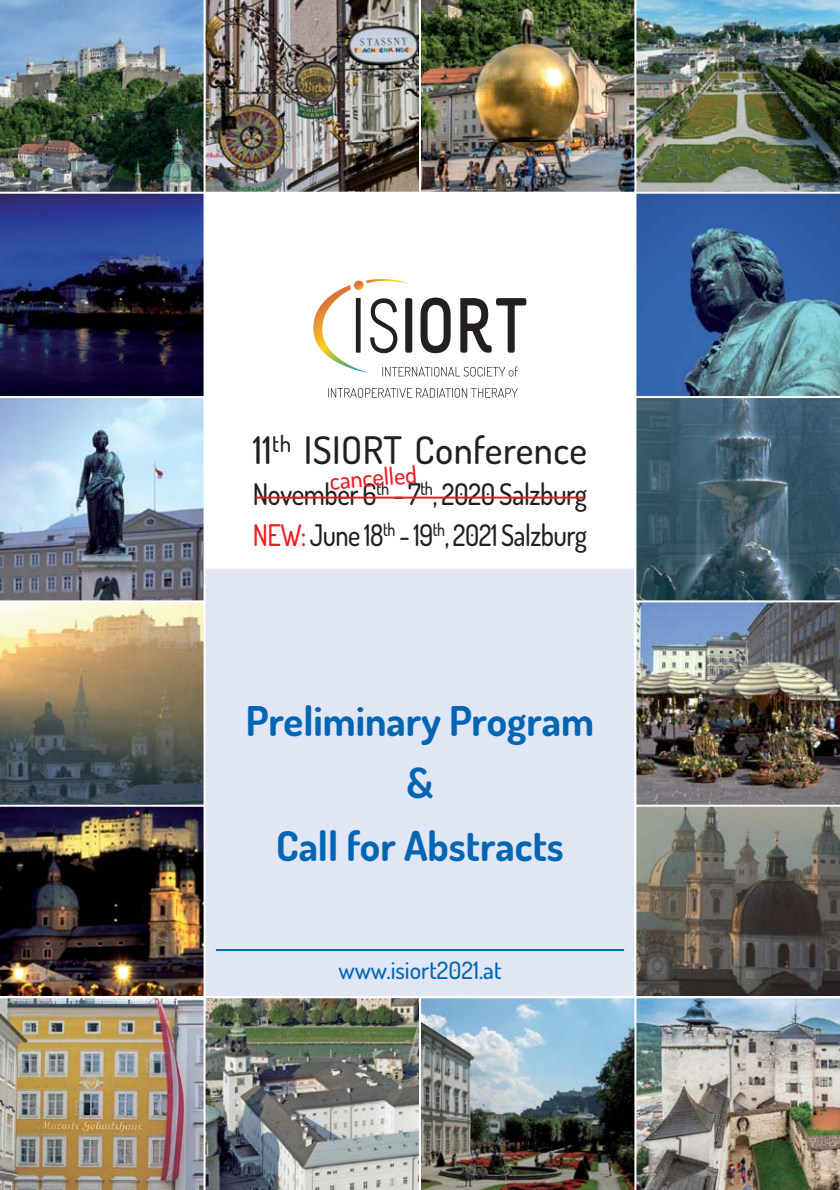
<style>
.page{position:relative;width:840px;height:1190px;background:#fff}
.page>*{position:absolute;margin:0;border:0;box-sizing:border-box;transform-origin:0 0}
.t1{font:700 41px/62.2px "Dosis";color:#0066b3;text-align:center}
.t2{font:500 38px "Dosis";letter-spacing:.01em;color:#231f20}
.t3{font:500 29.8px/40.8px "Dosis";letter-spacing:-.02em;color:#231f20;scale:.9 1}
.t4{font:500 24px "Dosis";color:#0066b3}
.t5{font:500 24px "Dosis";color:#ed1c24}
.s1{color:#ed1c24}
</style>
<div class="page">
<div style="left:206px;top:569px;width:428px;height:427px;background:#e0e6f4"></div>
<img style="left:0;top:0;width:204px;height:192px">
<svg style="left:0;top:193px;width:204px;height:204px;background:#1e2556"></svg>
<svg style="left:0;top:398px;width:204px;height:203px;background:#91a3b7"></svg>
<svg style="left:0;top:602px;width:204px;height:203px;background:#8c836c"></svg>
<img style="left:205px;top:0;width:214px;height:192px">
<img style="left:421px;top:0;width:214px;height:192px">
<img style="left:636px;top:0;width:204px;height:192px">
<svg style="left:636px;top:193px;width:204px;height:204px;background:#446f9d"></svg>
<svg style="left:636px;top:398px;width:204px;height:203px;background:#3e5c6c"></svg>
<img style="left:636px;top:602px;width:204px;height:203px">
<img style="left:0;top:806px;width:204px;height:384px">
<img style="left:205px;top:998px;width:214px;height:192px">
<img style="left:421px;top:998px;width:214px;height:192px">
<img style="left:636px;top:806px;width:204px;height:384px">
<svg style="left:328px;top:388px;width:190px;height:9px"></svg>
<svg style="left:313px;top:279px;width:213px;height:98px"></svg>
<hr style="left:216px;top:949px;width:408px;height:2px;background:#0066b3">
<hr style="left:256px;top:497px;width:328px;height:2px;background:#ed1c24">
<p class="t2" style="left:253px;top:435px;width:336px">11<sup>th</sup> ISIORT Conference</p>
<p class="t3" style="left:253px;top:477px;width:373px">November 6<sup>th</sup> - 7<sup>th</sup>, 2020 Salzburg<br><span class="s1">NEW:</span> June 18<sup>th</sup> - 19<sup>th</sup>, 2021 Salzburg</p>
<p class="t5" style="left:329px;top:472px;width:89px;rotate:-5deg">cancelled</p>
<h1 class="t1" style="left:246px;top:694px;width:350px">Preliminary Program &amp;<br>Call for Abstracts</h1>
<p class="t4" style="left:339px;top:961px;width:164px">www.isiort2021.at</p>
</div>
